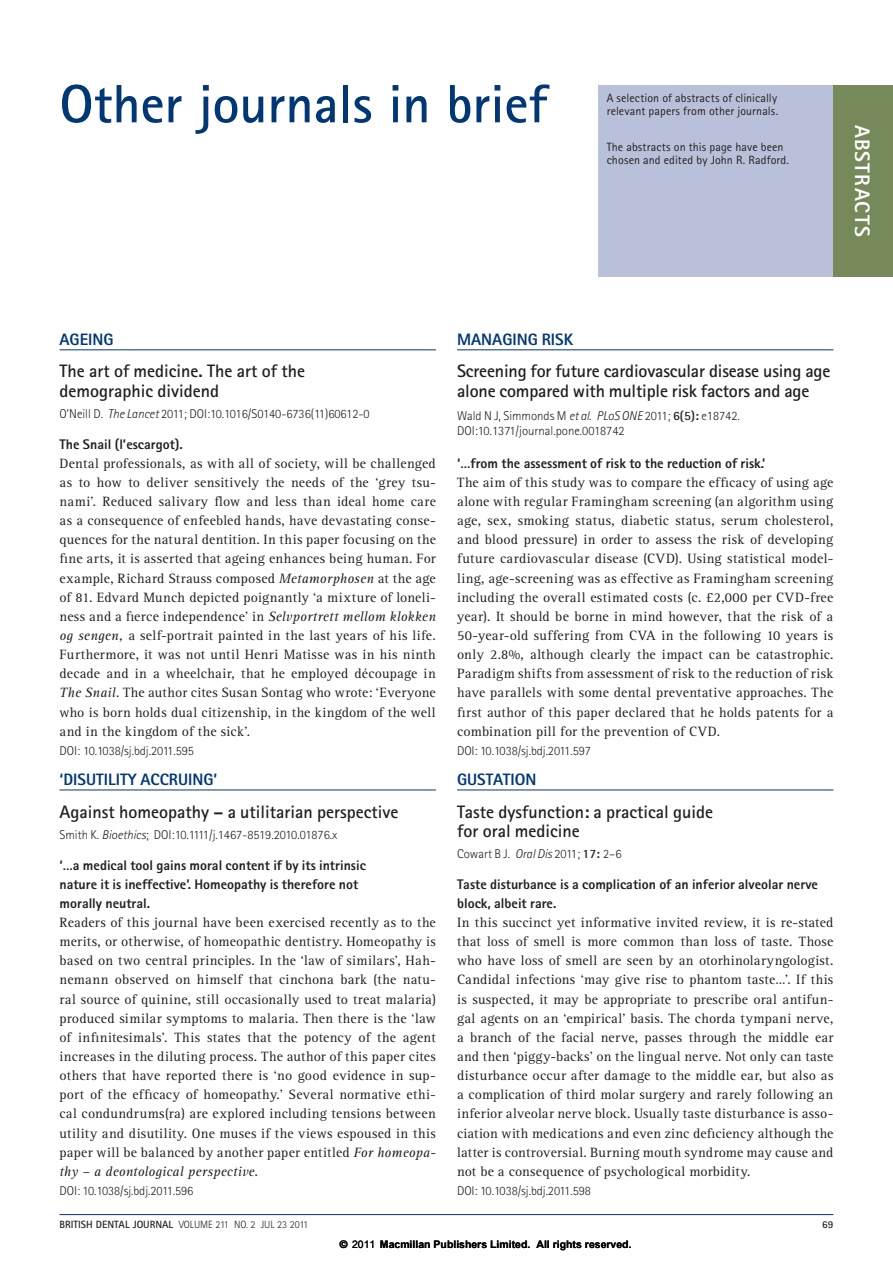
<style>
.page{position:relative;width:893px;height:1263px;background:#fff}
.page>*{position:absolute;margin:0;border:0;box-sizing:border-box;transform-origin:0 0}
._1_BDJ_main_heading{font:700 54px "Rotis Sans Serif Std";color:#013775}
.t1{font:800 21px "Rotis Sans Serif Std";letter-spacing:.06em;color:#fff}
._1_BDJ_abstract_head{font:700 18px/19.5px "Rotis Sans Serif Std";color:#231f20}
._1_BDJ_abstract_cate{font:800 16.5px "Rotis Sans Serif Std";color:#013775}
._1_BDJ_body_fullout{font:13.95px/19.2px "Rotis Serif Std";letter-spacing:.015em;color:#231f20;text-align:justify}
._1_BDJ_abstract_subh{font:800 13.95px/19.2px "Rotis Sans Serif Std";color:#231f20}
._1_BDJ_abstract_auth{font:300 12.75px/15px "Rotis Sans Serif Std";color:#231f20}
._1_BDJ_body_fullout-2{font:300 12.75px "Rotis Sans Serif Std";letter-spacing:-.005em;color:#231f20}
._1_BDJ_in_brief{font:12px/13.5px "Rotis Sans Serif Std";letter-spacing:.01em;color:#231f20}
.t2{font:700 10.5px "Arial";color:#000}
.t3{font:300 10.5px "Rotis Sans Serif Std";color:#231f20}
.t4{font:700 10.5px "Rotis Sans Serif Std";color:#231f20}
.s1{font-style:italic}
.s2{font-weight:700}
.s3{font-family:"Helvetica"}
.s4{font-weight:400}
</style>
<div class="page">
<div style="left:598px;top:85px;width:295px;height:191px;background:#b9c0d9"></div>
<hr style="left:457px;top:349px;width:376px;height:1px;background:#013775">
<hr style="left:457px;top:789px;width:376px;height:1px;background:#013775">
<hr style="left:60px;top:349px;width:376px;height:1px;background:#013775">
<hr style="left:60px;top:789px;width:376px;height:1px;background:#013775">
<hr style="left:60px;top:1214px;width:773px;height:1px;background:#013775">
<div style="left:833px;top:85px;width:60px;height:191px;background:#76895b"></div>
<p class="_1_BDJ_main_heading" style="left:60px;top:70px;width:489px">Other journals in brief</p>
<p class="_1_BDJ_in_brief" style="left:607px;top:91px;width:173px">A selection of abstracts of clinically relevant papers from other journals.</p>
<p class="_1_BDJ_in_brief" style="left:607px;top:140px;width:184px">The abstracts on this page have been chosen and edited by John R. Radford.</p>
<p class="t1" style="left:876px;top:125px;width:114px;rotate:90deg">ABSTRACTS</p>
<p class="_1_BDJ_abstract_cate" style="left:457px;top:329px;width:118px">MANAGING RISK</p>
<p class="_1_BDJ_abstract_head" style="left:457px;top:361px;width:375px">Screening for future cardiovascular disease using age alone compared with multiple risk factors and age</p>
<p class="_1_BDJ_abstract_auth" style="left:457px;top:409px;width:284px">Wald N J, Simmonds M <span class="s1">et al</span>. <span class="s1">PLoS ONE</span> 2011; <span class="s2">6(5):</span> e18742.<br>DOI:10.1371/journal.pone.0018742</p>
<p class="_1_BDJ_abstract_subh" style="left:457px;top:453px;width:310px">‘…from the assessment of risk to the reduction of risk.’</p>
<p class="_1_BDJ_body_fullout" style="left:457px;top:473px;width:378px">The aim of this study was to compare the efficacy of using age alone with regular Framingham screening (an algorithm using age, sex, smoking status, diabetic status, serum cholesterol, and blood pressure) in order to assess the risk of developing future cardiovascular disease (CVD). Using statistical model&shy;ling, age-screening was as effective as Framingham screening including the overall estimated costs (c. £2,000 per CVD-free year). It should be borne in mind however, that the risk of a 50-year-old suffering from CVA in the following 10 years is only 2.8%, although clearly the impact can be catastrophic.<br>Paradigm shifts from assessment of risk to the reduction of risk have parallels with some dental preventative approaches. The first author of this paper declared that he holds patents for a combination pill for the prevention of CVD.</p>
<p class="_1_BDJ_abstract_auth" style="left:457px;top:743px;width:135px">DOI: 10.1038/sj.bdj.2011.597</p>
<p class="_1_BDJ_abstract_cate" style="left:457px;top:769px;width:81px">GUSTATION</p>
<p class="_1_BDJ_abstract_head" style="left:457px;top:801px;width:258px">Taste dysfunction: a practical guide for oral medicine</p>
<p class="_1_BDJ_abstract_auth" style="left:457px;top:846px;width:166px">Cowart B J. <span class="s1">Oral Dis</span> 2011; <span class="s2">17:</span> 2–6</p>
<p class="_1_BDJ_abstract_subh" style="left:457px;top:874px;width:362px">Taste disturbance is a complication of an inferior alveolar nerve block, albeit rare.</p>
<p class="_1_BDJ_body_fullout" style="left:457px;top:913px;width:378px">In this succinct yet informative invited review, it is re-stated that loss of smell is more common than loss of taste. Those who have loss of smell are seen by an otorhinolaryngologist.<br>Candidal infections ‘may give rise to phantom taste…’. If this is suspected, it may be appropriate to prescribe oral antifun&shy;gal agents on an ‘empirical’ basis. The chorda tympani nerve, a branch of the facial nerve, passes through the middle ear and then ‘piggy-backs’ on the lingual nerve. Not only can taste disturbance occur after damage to the middle ear, but also as a complication of third molar surgery and rarely following an inferior alveolar nerve block. Usually taste disturbance is asso&shy;ciation with medications and even zinc deficiency although the latter is controversial. Burning mouth syndrome may cause and not be a consequence of psychological morbidity.</p>
<p class="_1_BDJ_abstract_auth" style="left:457px;top:1183px;width:135px">DOI: 10.1038/sj.bdj.2011.598</p>
<p class="_1_BDJ_abstract_cate" style="left:60px;top:329px;width:56px">AGEING</p>
<p class="_1_BDJ_abstract_head" style="left:60px;top:361px;width:247px">The art of medicine. The art of the demographic dividend</p>
<p class="_1_BDJ_abstract_auth" style="left:60px;top:406px;width:312px">O’Neill D. <span class="s1">The Lancet</span> 2011; DOI:10.1016/S0140-6736(11)60612-0</p>
<p class="_1_BDJ_abstract_subh" style="left:60px;top:434px;width:125px">The Snail (l’escargot).</p>
<p class="_1_BDJ_body_fullout" style="left:60px;top:454px;width:378px">Dental professionals, as with all of society, will be challenged as to how to deliver sensitively the needs of the ‘grey tsu&shy;nami’. Reduced salivary flow and less than ideal home care as a consequence of enfeebled hands, have devastating conse&shy;quences for the natural dentition. In this paper focusing on the fine arts, it is asserted that ageing enhances being human. For example, Richard Strauss composed <span class="s1">Metamorphosen</span> at the age of 81. Edvard Munch depicted poignantly ‘a mixture of loneli&shy;ness and a fierce independence’ in <span class="s1">Selvportrett mellom klokken og sengen,</span> a self-portrait painted in the last years of his life.<br>Furthermore, it was not until Henri Matisse was in his ninth decade and in a wheelchair, that he employed découpage in <span class="s1">The Snail</span>. The author cites Susan Sontag who wrote: ‘Everyone who is born holds dual citizenship, in the kingdom of the well and in the kingdom of the sick’.</p>
<p class="_1_BDJ_body_fullout-2" style="left:60px;top:743px;width:136px">DOI: 10.1038/sj.bdj.2011.595</p>
<p class="_1_BDJ_abstract_cate" style="left:60px;top:769px;width:159px">‘DISUTILITY ACCRUING’</p>
<p class="_1_BDJ_abstract_head" style="left:60px;top:801px;width:340px">Against homeopathy – a utilitarian perspective</p>
<p class="_1_BDJ_abstract_auth" style="left:60px;top:827px;width:279px">Smith K. <span class="s1">Bioethics</span>; DOI:10.1111/j.1467-8519.2010.01876.x</p>
<p class="_1_BDJ_abstract_subh" style="left:60px;top:855px;width:308px">‘…a medical tool gains moral content if by its intrinsic nature it is ineffective’. Homeopathy is therefore not morally neutral.</p>
<p class="_1_BDJ_body_fullout" style="left:60px;top:913px;width:378px">Readers of this journal have been exercised recently as to the merits, or otherwise, of homeopathic dentistry. Homeopathy is based on two central principles. In the ‘law of similars’, Hah&shy;nemann observed on himself that cinchona bark (the natu&shy;ral source of quinine, still occasionally used to treat malaria) produced similar symptoms to malaria. Then there is the ‘law of infinitesimals’. This states that the potency of the agent increases in the diluting process. The author of this paper cites others that have reported there is ‘no good evidence in sup&shy;port of the efficacy of homeopathy.’ Several normative ethi&shy;cal condundrums(ra) are explored including tensions between utility and disutility. One muses if the views espoused in this paper will be balanced by another paper entitled <span class="s1">For homeopa&shy;thy – a deontological perspective.</span></p>
<p class="_1_BDJ_abstract_auth" style="left:60px;top:1183px;width:135px">DOI: 10.1038/sj.bdj.2011.596</p>
<p class="t3" style="left:60px;top:1218px;width:250px"><span class="s2">BRITISH DENTAL JOURNAL</span> VOLUME 211 NO. 2 JUL 23 2011</p>
<p class="t4" style="left:822px;top:1217px;width:13px">69</p>
<p class="t2" style="left:340px;top:1237px;width:293px"><span class="s3">©</span> <span class="s4">2011</span> Macmillan Publishers Limited. All rights reserved.</p>
</div>
